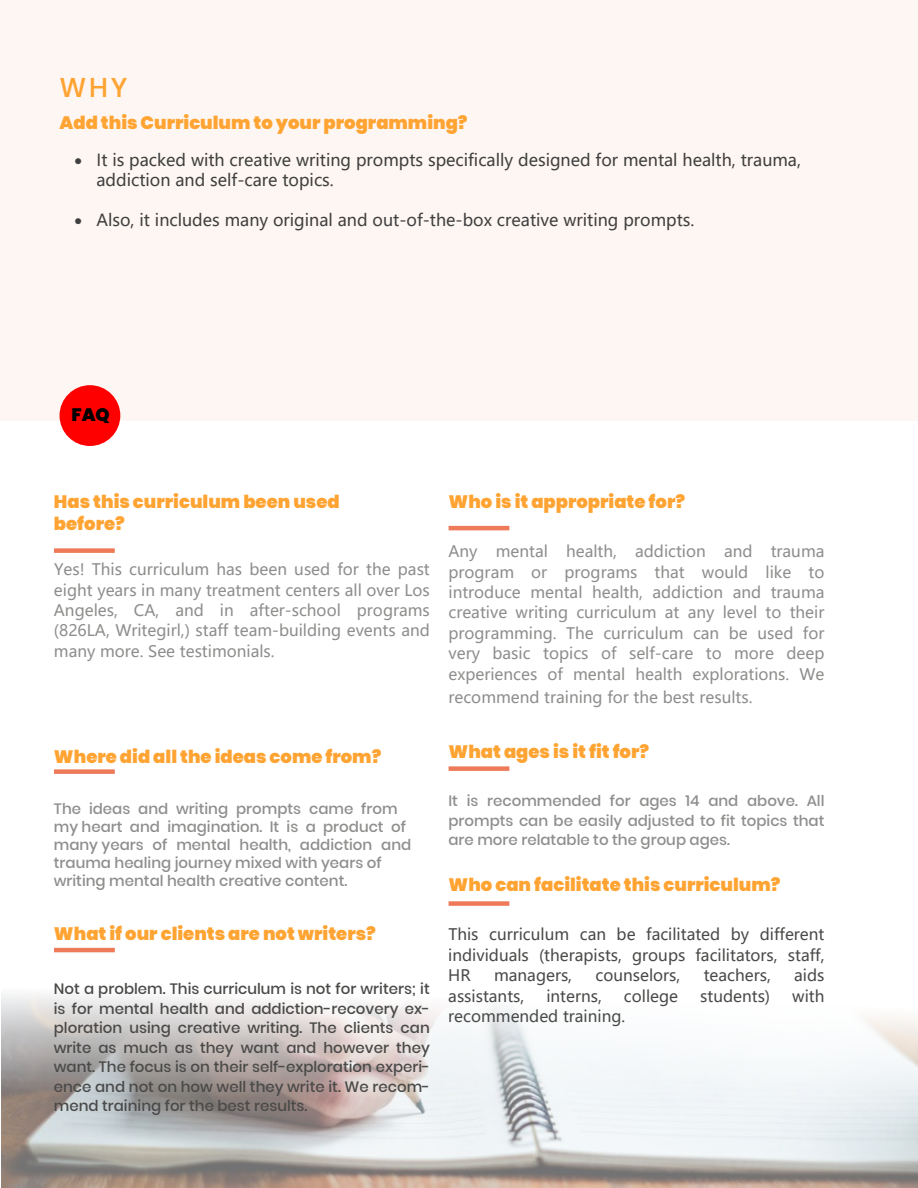
<style>
.page{position:relative;width:918px;height:1188px;background:#fff}
.page>*{position:absolute;margin:0;border:0;box-sizing:border-box;transform-origin:0 0}
.t1{font:500 27px "Poppins";color:#ffa433}
.t2{font:900 18px/21.6px "Poppins";color:#ffa433}
.t3{font:900 18px "Poppins";color:#000}
.t4{font:16.5px/19.8px "Microsoft Ya Hei UI";color:#404040}
.t5{font:15.75px/20.4px "Microsoft Ya Hei UI";color:#8e8e8d;text-align:justify}
.t6{font:15.75px/20.4px "Microsoft Ya Hei UI";color:#4a4a49;text-align:justify}
.t7{font:500 15px/18px "Poppins";color:#8e8e8d}
.t8{font:500 15px/19.5px "Poppins";color:#4a4a49;text-align:justify}
</style>
<div class="page">
<img style="left:2px;top:767px;width:916px;height:421px">
<div style="left:0;top:0;width:918px;height:421px;background:#fef6f2"></div>
<div style="left:60px;top:385px;width:60px;height:61px;background:#f00;border-radius:50%"></div>
<div style="left:54px;top:548px;width:61px;height:5px;background:#ef7a59"></div>
<hr style="left:449px;top:526px;width:60px;height:4px;background:#ef7a59">
<div style="left:54px;top:769px;width:61px;height:5px;background:#ef7a59"></div>
<div style="left:449px;top:766px;width:60px;height:5px;background:#ef7a59"></div>
<hr style="left:54px;top:948px;width:61px;height:4px;background:#ef7a59">
<div style="left:449px;top:901px;width:60px;height:5px;background:#ef7a59"></div>
<h1 class="t1" style="left:60px;top:72px;width:69px">WHY</h1>
<p class="t2" style="left:60px;top:112px;width:410px">Add this Curriculum to your programming?</p>
<p class="t4" style="left:97px;top:150px;width:706px;text-indent:-22px">• It is packed with creative writing prompts specifically designed for mental health, trauma, addiction and self-care topics.</p>
<p class="t4" style="left:75px;top:209px;width:621px">• Also, it includes many original and out-of-the-box creative writing prompts.</p>
<p class="t3" style="left:71px;top:405px;width:40px">FAQ</p>
<p class="t2" style="left:54px;top:491px;width:287px">Has this curriculum been used before?</p>
<p class="t5" style="left:54px;top:559px;width:377px">Yes! This curriculum has been used for the past eight years in many treatment centers all over Los Angeles, CA, and in after-school programs (826LA, Writegirl,) staff team-building events and many more. See testimonials.</p>
<p class="t2" style="left:54px;top:746px;width:329px">Where did all the ideas come from?</p>
<p class="t7" style="left:54px;top:800px;width:359px">The ideas and writing prompts came from my heart and imagination. It is a product of many years of mental health, addiction and trauma healing journey mixed with years of writing mental health creative content.</p>
<p class="t2" style="left:54px;top:923px;width:323px">What if our clients are not writers?</p>
<p class="t8" style="left:54px;top:979px;width:378px">Not a problem. This curriculum is not for writers; it is for mental health and addiction-recovery ex&shy;ploration using creative writing. The clients can write as much as they want and however they want. The focus is on their self-exploration experi&shy;ence and not on how well they write it. We recom&shy;mend training for the best results.</p>
<p class="t2" style="left:449px;top:491px;width:238px">Who is it appropriate for?</p>
<p class="t5" style="left:448px;top:541px;width:377px">Any mental health, addiction and trauma program or programs that would like to introduce mental health, addiction and trauma creative writing curriculum at any level to their programming. The curriculum can be used for very basic topics of self-care to more deep experiences of mental health explorations. We</p>
<p class="t5" style="left:448px;top:686px;width:306px">recommend training for the best results.</p>
<p class="t2" style="left:449px;top:741px;width:202px">What ages is it fit for?</p>
<p class="t7" style="left:448px;top:791px;width:377px;line-height:19.5px;text-align:justify">It is recommended for ages 14 and above. All prompts can be easily adjusted to fit topics that are more relatable to the group ages.</p>
<p class="t2" style="left:449px;top:874px;width:333px">Who can facilitate this curriculum?</p>
<p class="t6" style="left:448px;top:924px;width:378px">This curriculum can be facilitated by different individuals (therapists, groups facilitators, staff, HR</p>
<p class="t6" style="left:494px;top:965px;width:79px">managers,</p>
<p class="t6" style="left:595px;top:965px;width:86px">counselors,</p>
<p class="t6" style="left:704px;top:965px;width:69px">teachers,</p>
<p class="t6" style="left:794px;top:965px;width:32px">aids</p>
<p class="t6" style="left:448px;top:985px;width:78px">assistants,</p>
<p class="t6" style="left:546px;top:985px;width:57px">interns,</p>
<p class="t6" style="left:624px;top:985px;width:56px">college</p>
<p class="t6" style="left:700px;top:985px;width:72px">students)</p>
<p class="t6" style="left:792px;top:985px;width:34px">with</p>
<p class="t6" style="left:448px;top:1006px;width:179px">recommended training.</p>
</div>
